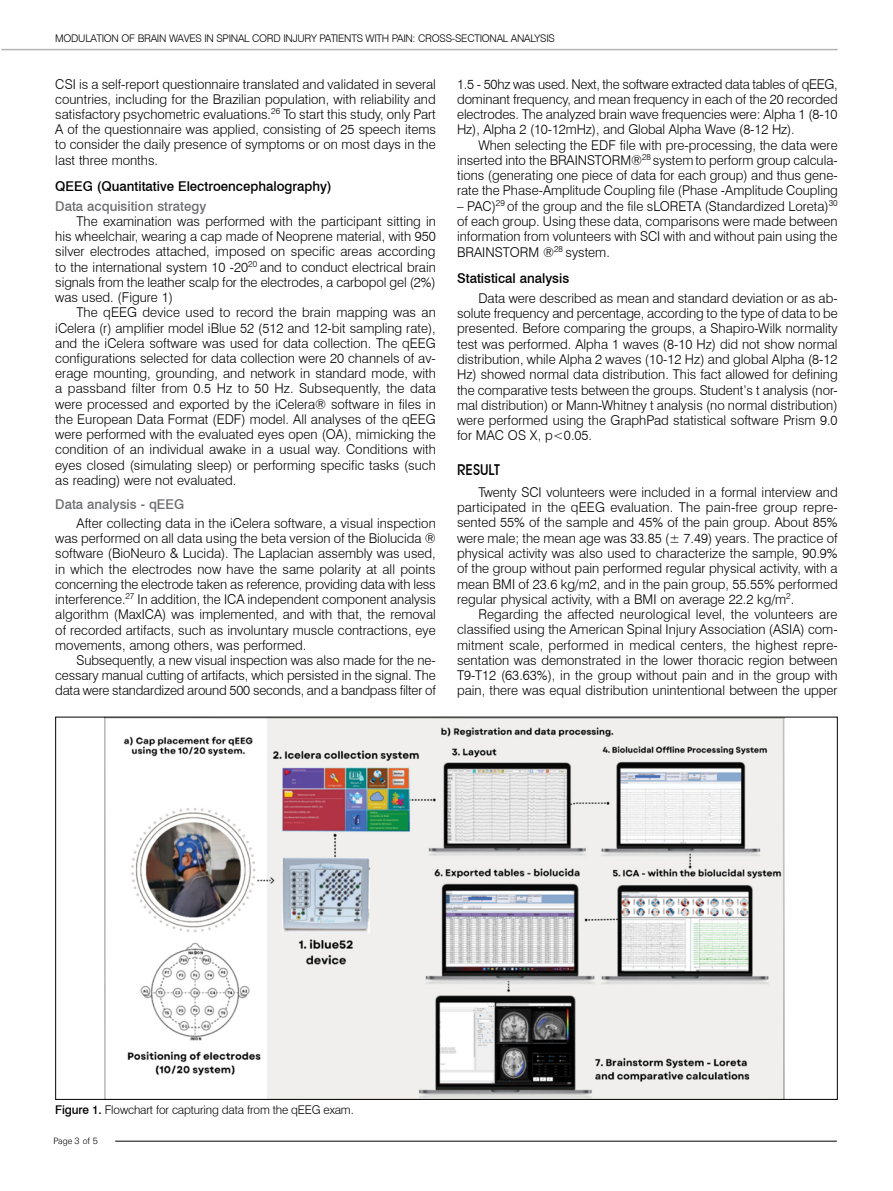
<style>
.page{position:relative;width:893px;height:1191px;background:#fff}
.page>*{position:absolute;margin:0;border:0;box-sizing:border-box;transform-origin:0 0}
.t1{font:500 15px "Avant Garde IT Cby BT";color:#000}
.t2{font:300 13.5px/15.1px "Swiss 721 BT";color:#000;text-align:justify}
.t3{font:500 13.5px "Swiss 721 BT";color:#000}
.t4{font:500 13.5px "Swiss 721 BT";color:#6d6e71}
.t5{font:300 12px "Swiss 721 BT";letter-spacing:-.01em;color:#000}
.t6{font:300 10.5px "Swiss 721 BT";letter-spacing:-.025em;color:#000}
.t7{font:300 9px "Univers BQ";color:#000}
.s1{font-weight:500}
</style>
<div class="page">
<hr style="left:1px;top:49px;width:837px;height:1px;background:#000">
<hr style="left:115px;top:1140px;width:722px;height:1px;background:#000">
<img style="left:104px;top:718px;width:680px;height:379px">
<p class="t6" style="left:55px;top:32px;width:501px">MODULATION OF BRAIN WAVES IN SPINAL CORD INJURY PATIENTS WITH PAIN: CROSS-SECTIONAL ANALYSIS</p>
<p class="t2" style="left:55px;top:76px;width:382px">CSI is a self-report questionnaire translated and validated in several countries, including for the Brazilian population, with reliability and satisfactory psychometric evaluations.<sup>26</sup> To start this study, only Part A of the questionnaire was applied, consisting of 25 speech items to consider the daily presence of symptoms or on most days in the last three months.</p>
<p class="t3" style="left:55px;top:178px;width:278px">QEEG (Quantitative Electroencephalography)</p>
<p class="t4" style="left:55px;top:198px;width:153px">Data acquisition strategy</p>
<p class="t2" style="left:55px;top:213px;width:382px;text-indent:21px">The examination was performed with the participant sitting in his wheelchair, wearing a cap made of Neoprene material, with 950 silver electrodes attached, imposed on specific areas according to the international system 10 -20<sup>20</sup> and to conduct electrical brain signals from the leather scalp for the electrodes, a carbopol gel (2%) was used. (Figure 1)</p>
<p class="t2" style="left:55px;top:305px;width:382px;text-indent:21px">The qEEG device used to record the brain mapping was an iCelera (r) amplifier model iBlue 52 (512 and 12-bit sampling rate), and the iCelera software was used for data collection. The qEEG configurations selected for data collection were 20 channels of av&shy;erage mounting, grounding, and network in standard mode, with a passband filter from 0.5 Hz to 50 Hz. Subsequently, the data were processed and exported by the iCelera® software in files in the European Data Format (EDF) model. All analyses of the qEEG were performed with the evaluated eyes open (OA), mimicking the condition of an individual awake in a usual way. Conditions with eyes closed (simulating sleep) or performing specific tasks (such as reading) were not evaluated.</p>
<p class="t4" style="left:55px;top:495px;width:130px">Data analysis - qEEG</p>
<p class="t2" style="left:55px;top:515px;width:382px;text-indent:21px">After collecting data in the iCelera software, a visual inspection was performed on all data using the beta version of the Biolucida ® software (BioNeuro &amp; Lucida). The Laplacian assembly was used, in which the electrodes now have the same polarity at all points concerning the electrode taken as reference, providing data with less interference.<sup>27</sup> In addition, the ICA independent component analysis algorithm (MaxICA) was implemented, and with that, the removal of recorded artifacts, such as involuntary muscle contractions, eye movements, among others, was performed.</p>
<p class="t2" style="left:55px;top:652px;width:382px;text-indent:21px">Subsequently, a new visual inspection was also made for the ne&shy;cessary manual cutting of artifacts, which persisted in the signal. The data were standardized around 500 seconds, and a bandpass filter of</p>
<p class="t2" style="left:457px;top:76px;width:382px">1.5 - 50hz was used. Next, the software extracted data tables of qEEG, dominant frequency, and mean frequency in each of the 20 recorded electrodes. The analyzed brain wave frequencies were: Alpha 1 (8-10<br>Hz), Alpha 2 (10-12mHz), and Global Alpha Wave (8-12 Hz).</p>
<p class="t2" style="left:457px;top:137px;width:382px;text-indent:21px">When selecting the EDF file with pre-processing, the data were inserted into the BRAINSTORM®<sup>28</sup> system to perform group calcula&shy;tions (generating one piece of data for each group) and thus gene&shy;rate the Phase-Amplitude Coupling file (Phase -Amplitude Coupling</p>
<p class="t2" style="left:457px;top:198px;width:382px">– PAC)<sup>29</sup> of the group and the file sLORETA (Standardized Loreta)<sup>30 </sup>of each group. Using these data, comparisons were made between information from volunteers with SCI with and without pain using the BRAINSTORM ®<sup>28</sup> system.</p>
<p class="t3" style="left:457px;top:270px;width:114px">Statistical analysis</p>
<p class="t2" style="left:457px;top:290px;width:382px;text-indent:21px">Data were described as mean and standard deviation or as ab&shy;solute frequency and percentage, according to the type of data to be presented. Before comparing the groups, a Shapiro-Wilk normality test was performed. Alpha 1 waves (8-10 Hz) did not show normal distribution, while Alpha 2 waves (10-12 Hz) and global Alpha (8-12<br>Hz) showed normal data distribution. This fact allowed for defining the comparative tests between the groups. Student’s t analysis (nor&shy;mal distribution) or Mann-Whitney t analysis (no normal distribution) were performed using the GraphPad statistical software Prism 9.0 for MAC OS X, p&lt;0.05.</p>
<p class="t1" style="left:457px;top:461px;width:44px">RESULT</p>
<p class="t2" style="left:457px;top:484px;width:382px;text-indent:21px">Twenty SCI volunteers were included in a formal interview and participated in the qEEG evaluation. The pain-free group repre&shy;sented 55% of the sample and 45% of the pain group. About 85% were male; the mean age was 33.85 (± 7.49) years. The practice of physical activity was also used to characterize the sample, 90.9% of the group without pain performed regular physical activity, with a mean BMI of 23.6 kg/m2, and in the pain group, 55.55% performed regular physical activity, with a BMI on average 22.2 kg/m<sup>2</sup>.</p>
<p class="t2" style="left:457px;top:606px;width:382px;text-indent:21px">Regarding the affected neurological level, the volunteers are classified using the American Spinal Injury Association (ASIA) com&shy;mitment scale, performed in medical centers, the highest repre&shy;sentation was demonstrated in the lower thoracic region between T9-T12 (63.63%), in the group without pain and in the group with pain, there was equal distribution unintentional between the upper</p>
<p class="t5" style="left:55px;top:1102px;width:300px"><span class="s1">Figure 1.</span> Flowchart for capturing data from the qEEG exam.</p>
<p class="t7" style="left:53px;top:1136px;width:46px">Page 3 of 5</p>
</div>
